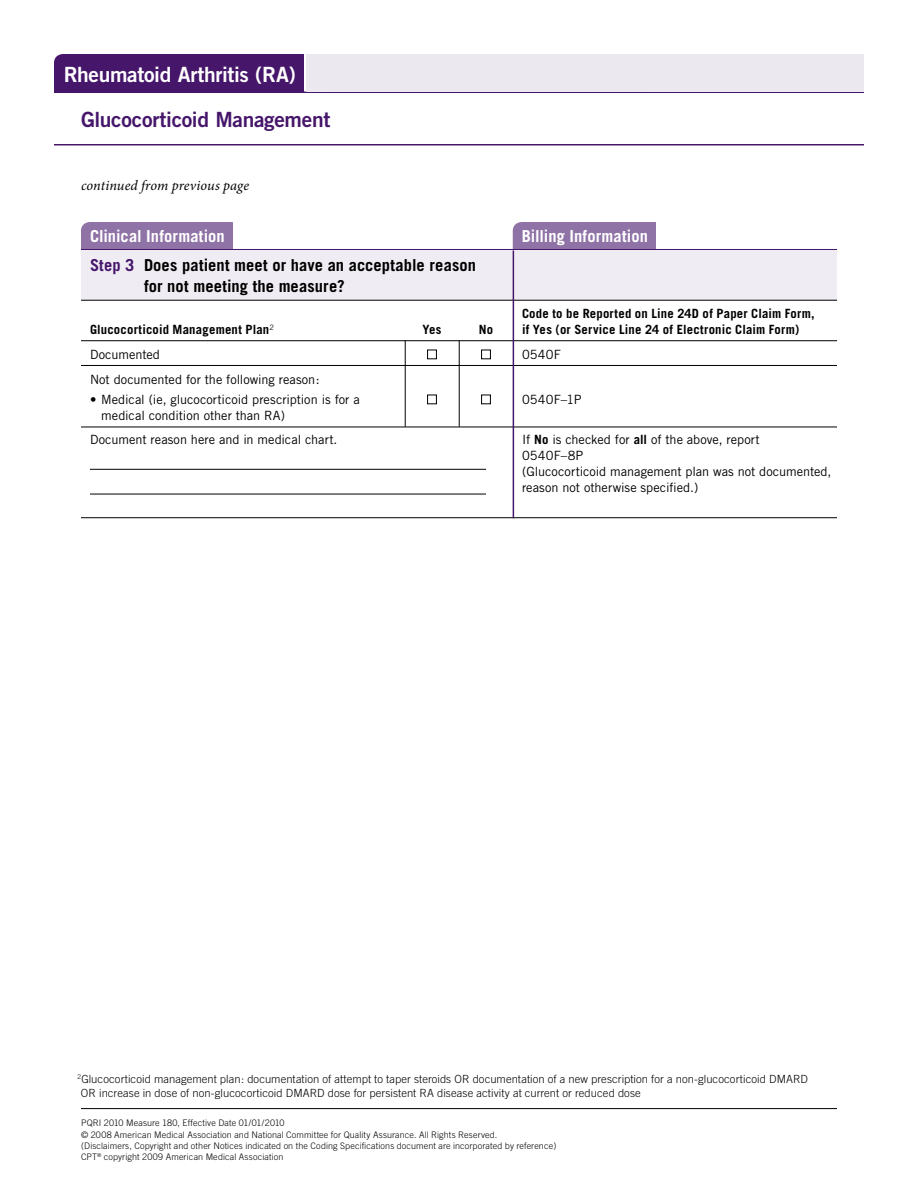
<style>
.page{position:relative;width:918px;height:1188px;background:#fff}
.page>*{position:absolute;margin:0;border:0;box-sizing:border-box;transform-origin:0 0}
.t1{font:21px "Trade Gothic Bold Two";letter-spacing:-.015em;color:#46166b}
.t2{font:21px "Trade Gothic Bold Two";letter-spacing:-.015em;color:#fff}
.t3{font:700 16.5px/21px "Trade Gothic";letter-spacing:.005em;color:#000}
.t4{font:700 16.5px "Trade Gothic";letter-spacing:.005em;color:#fff}
.t5{font:italic 14.25px "Minion Pro";letter-spacing:.005em;color:#000}
.t6{font:12.75px/15.8px "Trade Gothic";color:#000}
.t7{font:700 12.75px/15.8px "Trade Gothic";letter-spacing:.015em;color:#000}
.t8{font:300 11.25px/14.2px "Trade Gothic";letter-spacing:.005em;color:#000}
.t9{font:300 9px/11.2px "Trade Gothic";letter-spacing:.015em;color:#000}
.s1{color:#46166b}
.s2{font-weight:700}
</style>
<div class="page">
<div style="left:513px;top:222px;width:159px;height:36px;background:#9073a6;border-radius:9px"></div>
<div style="left:656px;top:212px;width:44px;height:43px;background:#fff"></div>
<div style="left:81px;top:222px;width:159px;height:36px;background:#9073a6;border-radius:9px"></div>
<div style="left:233px;top:212px;width:35px;height:43px;background:#fff"></div>
<hr style="left:81px;top:249px;width:756px;height:1px;background:#46166b">
<div style="left:54px;top:54px;width:590px;height:46px;background:#46166b;border-radius:9px"></div>
<div style="left:46px;top:93px;width:818px;height:21px;background:#fff"></div>
<div style="left:304px;top:54px;width:26px;height:43px;background:#fff"></div>
<hr style="left:54px;top:91px;width:810px;height:2px;background:#46166b">
<div style="left:306px;top:54px;width:558px;height:38px;background:#ece8f0"></div>
<hr style="left:54px;top:144px;width:810px;height:2px;background:#46166b">
<div style="left:81px;top:250px;width:756px;height:50px;background:#f0ecf3"></div>
<hr style="left:90px;top:469px;width:396px;height:1px;background:#000">
<hr style="left:90px;top:494px;width:396px;height:1px;background:#000">
<div style="left:427px;top:350px;width:10px;height:9px;border:1px solid #000"></div>
<div style="left:481px;top:350px;width:10px;height:9px;border:1px solid #000"></div>
<div style="left:427px;top:395px;width:10px;height:9px;border:1px solid #000"></div>
<div style="left:481px;top:395px;width:10px;height:9px;border:1px solid #000"></div>
<hr style="left:459px;top:340px;width:1px;height:87px;background:#000">
<hr style="left:405px;top:340px;width:1px;height:87px;background:#000">
<hr style="left:81px;top:300px;width:756px;height:1px;background:#000">
<hr style="left:81px;top:340px;width:756px;height:1px;background:#000">
<hr style="left:81px;top:365px;width:756px;height:1px;background:#000">
<hr style="left:81px;top:1108px;width:756px;height:1px;background:#000">
<hr style="left:81px;top:427px;width:756px;height:1px;background:#000">
<hr style="left:81px;top:517px;width:756px;height:1px;background:#000">
<hr style="left:513px;top:250px;width:1px;height:268px;background:#46166b">
<h1 class="t2" style="left:64px;top:61px;width:234px">Rheumatoid Arthritis (RA)</h1>
<h1 class="t1" style="left:81px;top:106px;width:251px">Glucocorticoid Management</h1>
<p class="t5" style="left:81px;top:176px;width:170px">continued from previous page</p>
<p class="t4" style="left:90px;top:226px;width:136px">Clinical Information</p>
<p class="t4" style="left:522px;top:226px;width:128px">Billing Information</p>
<p class="t3" style="left:144px;top:255px;width:334px;text-indent:-54px"><span class="s1">Step 3</span> Does patient meet or have an acceptable reason for not meeting the measure?</p>
<p class="t7" style="left:90px;top:321px;width:186px">Glucocorticoid Management Plan<sup>2</sup></p>
<p class="t7" style="left:422px;top:321px;width:21px">Yes</p>
<p class="t7" style="left:479px;top:321px;width:16px">No</p>
<p class="t6" style="left:90px;top:342px;width:231px;line-height:24.8px">Documented<br>Not documented for the following reason:</p>
<p class="t6" style="left:101px;top:391px;width:260px;text-indent:-11px">• Medical (ie, glucocorticoid prescription is for a medical condition other than RA)</p>
<p class="t6" style="left:90px;top:432px;width:249px">Document reason here and in medical chart.</p>
<p class="t7" style="left:522px;top:306px;width:294px">Code to be Reported on Line 24D of Paper Claim Form, if Yes (or Service Line 24 of Electronic Claim Form)</p>
<p class="t6" style="left:522px;top:346px;width:40px">0540F</p>
<p class="t6" style="left:522px;top:391px;width:61px">0540F–1P</p>
<p class="t6" style="left:522px;top:432px;width:311px">If <span class="s2">No</span> is checked for <span class="s2">all</span> of the above, report<br>0540F–8P<br>(Glucocorticoid management plan was not documented, reason not otherwise specified.)</p>
<p class="t8" style="left:81px;top:1072px;width:728px;text-indent:-3px"><sup>2</sup>Glucocorticoid management plan: documentation of attempt to taper steroids OR documentation of a new prescription for a non-glucocorticoid DMARD<br>OR increase in dose of non-glucocorticoid DMARD dose for persistent RA disease activity at current or reduced dose</p>
<p class="t9" style="left:81px;top:1117px;width:477px">PQRI 2010 Measure 180, Effective Date 01/01/2010<br>© 2008 American Medical Association and National Committee for Quality Assurance. All Rights Reserved.<br>(Disclaimers, Copyright and other Notices indicated on the Coding Specifications document are incorporated by reference)<br>CPT<sup>®</sup> copyright 2009 American Medical Association</p>
</div>
